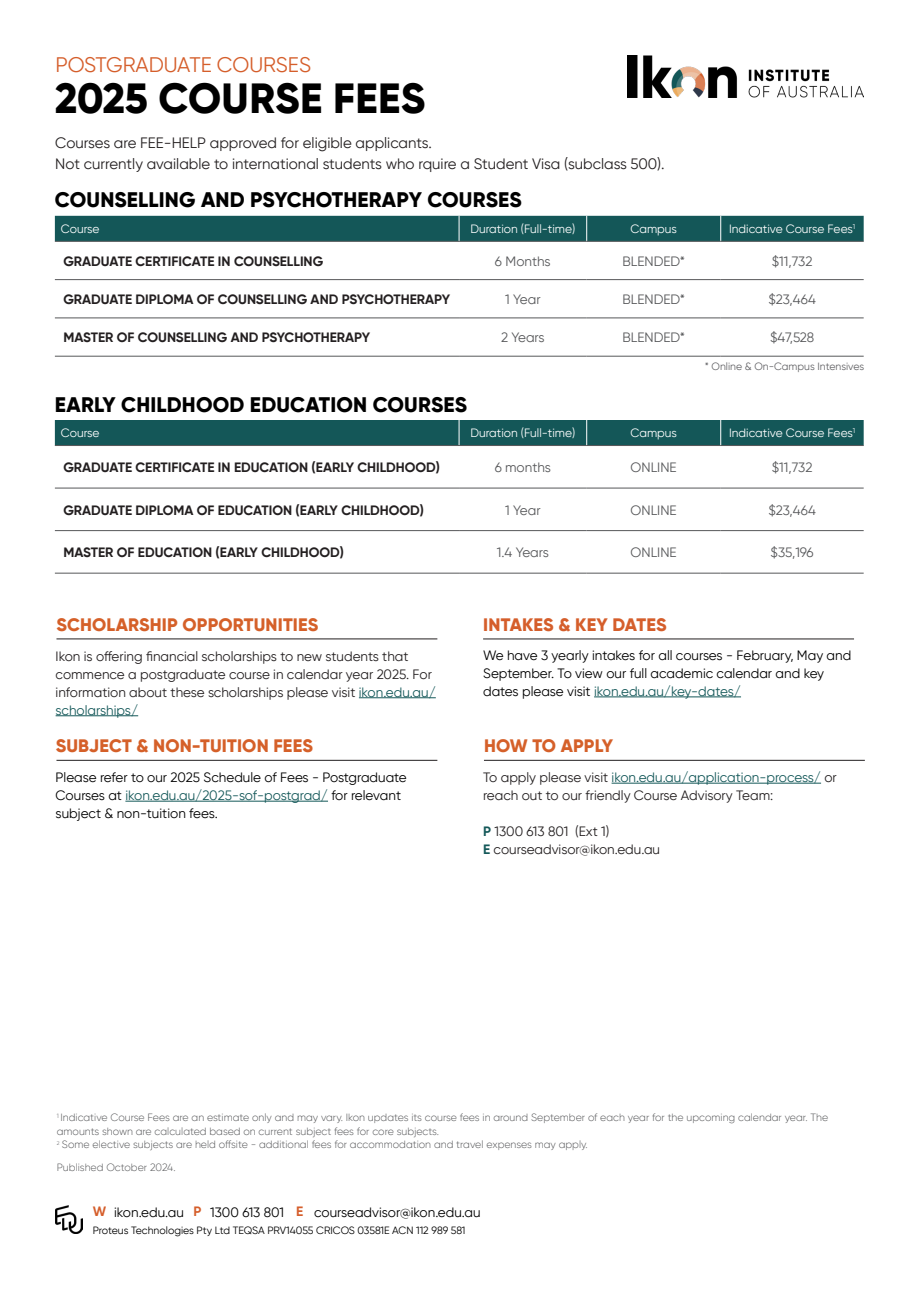
<style>
.page{position:relative;width:919px;height:1289px;background:#fff}
.page>*{position:absolute;margin:0;border:0;box-sizing:border-box;transform-origin:0 0}
.t1{font:800 42px "Gilroy";letter-spacing:.005em;color:#000}
.t2{font:800 21px "Gilroy";letter-spacing:.01em;color:#000}
.t3{font:21px "Gilroy";letter-spacing:-.005em;color:#d55e2b}
.t4{font:800 18px "Gilroy";letter-spacing:.01em;color:#d56029}
.t5{font:800 18px "Gilroy";letter-spacing:.01em;color:#d55e2b}
.t6{font:15px "Gilroy";color:#231f20}
.t7{font:13.5px/18px "Gilroy";color:#231f20}
.t8{font:13.5px/18px "Gilroy";color:#000}
.t9{font:700 13.5px "Gilroy";color:#231f20}
.t10{font:13.5px "Gilroy";color:#57585a}
.t11{font:700 13.5px "Gilroy";color:#d55e2b}
.t12{font:12px "Gilroy";color:#fff}
.t13{font:300 10.5px/13.5px "Gilroy";color:#57585a}
.t14{font:10.5px "Gilroy";color:#000}
.t15{font:10.5px "Gilroy";color:#636366}
.s1{color:#145859}
.s2{font-weight:700;color:#145859}
</style>
<div class="page">
<div style="left:55px;top:216px;width:808px;height:25px;background:#145758"></div>
<hr style="left:55px;top:241px;width:404px;height:1px;background:#57585a">
<hr style="left:459px;top:241px;width:127px;height:1px;background:#57585a">
<hr style="left:586px;top:241px;width:134px;height:1px;background:#57585a">
<hr style="left:720px;top:241px;width:143px;height:1px;background:#57585a">
<hr style="left:55px;top:279px;width:404px;height:1px;background:#57585a">
<hr style="left:459px;top:279px;width:127px;height:1px;background:#57585a">
<hr style="left:586px;top:279px;width:134px;height:1px;background:#57585a">
<hr style="left:720px;top:279px;width:143px;height:1px;background:#57585a">
<hr style="left:55px;top:317px;width:404px;height:1px;background:#57585a">
<hr style="left:459px;top:317px;width:127px;height:1px;background:#57585a">
<hr style="left:586px;top:317px;width:134px;height:1px;background:#57585a">
<hr style="left:720px;top:317px;width:143px;height:1px;background:#57585a">
<hr style="left:55px;top:356px;width:404px;height:1px;background:#57585a">
<hr style="left:459px;top:356px;width:127px;height:1px;background:#57585a">
<hr style="left:586px;top:356px;width:134px;height:1px;background:#57585a">
<hr style="left:720px;top:356px;width:143px;height:1px;background:#57585a">
<div style="left:55px;top:420px;width:808px;height:25px;background:#145758"></div>
<hr style="left:55px;top:445px;width:404px;height:1px;background:#57585a">
<hr style="left:459px;top:445px;width:127px;height:1px;background:#57585a">
<hr style="left:586px;top:445px;width:134px;height:1px;background:#57585a">
<hr style="left:720px;top:445px;width:143px;height:1px;background:#57585a">
<hr style="left:55px;top:488px;width:404px;height:1px;background:#57585a">
<hr style="left:459px;top:488px;width:127px;height:1px;background:#57585a">
<hr style="left:586px;top:488px;width:134px;height:1px;background:#57585a">
<hr style="left:720px;top:488px;width:143px;height:1px;background:#57585a">
<hr style="left:55px;top:530px;width:404px;height:1px;background:#57585a">
<hr style="left:459px;top:530px;width:127px;height:1px;background:#57585a">
<hr style="left:586px;top:530px;width:134px;height:1px;background:#57585a">
<hr style="left:720px;top:530px;width:143px;height:1px;background:#57585a">
<hr style="left:55px;top:573px;width:404px;height:1px;background:#57585a">
<hr style="left:459px;top:573px;width:127px;height:1px;background:#57585a">
<hr style="left:586px;top:573px;width:134px;height:1px;background:#57585a">
<hr style="left:720px;top:573px;width:143px;height:1px;background:#57585a">
<hr style="left:56px;top:638px;width:381px;height:1px;background:#231f20">
<hr style="left:484px;top:760px;width:380px;height:1px;background:#231f20">
<hr style="left:56px;top:760px;width:381px;height:1px;background:#231f20">
<hr style="left:359px;top:697px;width:77px;height:1px;background:#145859">
<hr style="left:56px;top:715px;width:82px;height:1px;background:#145859">
<hr style="left:611px;top:782px;width:210px;height:1px;background:#145859">
<hr style="left:125px;top:800px;width:203px;height:1px;background:#145859">
<img style="left:627px;top:55px;width:236px;height:42px">
<hr style="left:594px;top:696px;width:147px;height:1px;background:#145859">
<hr style="left:483px;top:638px;width:371px;height:1px;background:#231f20">
<img style="left:55px;top:1205px;width:27px;height:28px">
<p class="t3" style="left:55px;top:51px;width:257px">POSTGRADUATE COURSES</p>
<p class="t1" style="left:55px;top:72px;width:371px">2025 COURSE FEES</p>
<p class="t6" style="left:55px;top:133px;width:378px">Courses are FEE-HELP approved for eligible applicants.</p>
<p class="t6" style="left:55px;top:154px;width:611px">Not currently available to international students who rquire a Student Visa (subclass 500).</p>
<p class="t2" style="left:55px;top:186px;width:468px">COUNSELLING AND PSYCHOTHERAPY COURSES</p>
<p class="t12" style="left:61px;top:222px;width:40px">Course</p>
<p class="t12" style="left:470px;top:222px;width:106px">Duration (Full-time)</p>
<p class="t12" style="left:630px;top:222px;width:48px">Campus</p>
<p class="t12" style="left:729px;top:222px;width:128px">Indicative Course Fees<sup>1</sup></p>
<p class="t9" style="left:63px;top:252px;width:261px">GRADUATE CERTIFICATE IN COUNSELLING</p>
<p class="t10" style="left:495px;top:253px;width:57px">6 Months</p>
<p class="t10" style="left:622px;top:253px;width:64px">BLENDED*</p>
<p class="t10" style="left:771px;top:253px;width:42px">$11,732</p>
<p class="t9" style="left:63px;top:291px;width:388px">GRADUATE DIPLOMA OF COUNSELLING AND PSYCHOTHERAPY</p>
<p class="t10" style="left:505px;top:291px;width:37px">1 Year</p>
<p class="t10" style="left:622px;top:291px;width:64px">BLENDED*</p>
<p class="t10" style="left:768px;top:291px;width:49px">$23,464</p>
<p class="t9" style="left:63px;top:329px;width:308px">MASTER OF COUNSELLING AND PSYCHOTHERAPY</p>
<p class="t10" style="left:501px;top:329px;width:45px">2 Years</p>
<p class="t10" style="left:622px;top:329px;width:64px">BLENDED*</p>
<p class="t10" style="left:770px;top:329px;width:45px">$47,528</p>
<p class="t2" style="left:55px;top:391px;width:413px">EARLY CHILDHOOD EDUCATION COURSES</p>
<p class="t15" style="left:704px;top:360px;width:161px">* Online &amp; On-Campus Intensives</p>
<p class="t12" style="left:61px;top:426px;width:40px">Course</p>
<p class="t12" style="left:470px;top:426px;width:106px">Duration (Full-time)</p>
<p class="t12" style="left:630px;top:426px;width:48px">Campus</p>
<p class="t12" style="left:729px;top:426px;width:128px">Indicative Course Fees<sup>1</sup></p>
<p class="t9" style="left:63px;top:459px;width:378px">GRADUATE CERTIFICATE IN EDUCATION (EARLY CHILDHOOD)</p>
<p class="t10" style="left:494px;top:459px;width:58px">6 months</p>
<p class="t10" style="left:630px;top:459px;width:48px">ONLINE</p>
<p class="t10" style="left:771px;top:459px;width:42px">$11,732</p>
<p class="t9" style="left:63px;top:501px;width:362px">GRADUATE DIPLOMA OF EDUCATION (EARLY CHILDHOOD)</p>
<p class="t10" style="left:505px;top:501px;width:37px">1 Year</p>
<p class="t10" style="left:630px;top:501px;width:48px">ONLINE</p>
<p class="t10" style="left:768px;top:501px;width:49px">$23,464</p>
<p class="t9" style="left:63px;top:544px;width:282px">MASTER OF EDUCATION (EARLY CHILDHOOD)</p>
<p class="t10" style="left:496px;top:544px;width:54px">1.4 Years</p>
<p class="t10" style="left:630px;top:544px;width:48px">ONLINE</p>
<p class="t10" style="left:770px;top:544px;width:45px">$35,196</p>
<p class="t4" style="left:57px;top:613px;width:263px">SCHOLARSHIP OPPORTUNITIES</p>
<p class="t7" style="left:56px;top:647px;width:381px">Ikon is offering financial scholarships to new students that commence a postgraduate course in calendar year 2025. For information about these scholarships please visit <span class="s1">ikon.edu.au/ scholarships/</span></p>
<p class="t5" style="left:483px;top:613px;width:185px">INTAKES &amp; KEY DATES</p>
<p class="t8" style="left:483px;top:646px;width:370px">We have 3 yearly intakes for all courses - February, May and<br>September. To view our full academic calendar and key dates please visit <span class="s1">ikon.edu.au/key-dates/</span></p>
<p class="t4" style="left:56px;top:734px;width:259px">SUBJECT &amp; NON-TUITION FEES</p>
<p class="t4" style="left:484px;top:734px;width:131px">HOW TO APPLY</p>
<p class="t8" style="left:56px;top:768px;width:353px">Please refer to our 2025 Schedule of Fees - Postgraduate<br>Courses at <span class="s1">ikon.edu.au/2025-sof-postgrad/</span> for relevant</p>
<p class="t8" style="left:56px;top:804px;width:164px">subject &amp; non-tuition fees.</p>
<p class="t7" style="left:483px;top:768px;width:355px">To apply please visit <span class="s1">ikon.edu.au/application-process/</span> or reach out to our friendly Course Advisory Team:</p>
<p class="t7" style="left:483px;top:822px;width:128px"><span class="s2">P</span> 1300 613 801 (Ext 1)</p>
<p class="t7" style="left:483px;top:840px;width:178px"><span class="s2">E</span> courseadvisor@ikon.edu.au</p>
<p class="t13" style="left:57px;top:1110px;width:773px"><sup>1</sup> Indicative Course Fees are an estimate only and may vary. Ikon updates its course fees in around September of each year for the upcoming calendar year. The amounts shown are calculated based on current subject fees for core subjects.</p>
<p class="t13" style="left:57px;top:1137px;width:532px"><sup>2</sup> Some elective subjects are held offsite - additional fees for accommodation and travel expenses may apply.</p>
<p class="t13" style="left:57px;top:1160px;width:120px">Published October 2024.</p>
<p class="t11" style="left:93px;top:1203px;width:15px">W</p>
<p class="t8" style="left:114px;top:1202px;width:71px">ikon.edu.au</p>
<p class="t11" style="left:193px;top:1203px;width:9px">P</p>
<p class="t8" style="left:210px;top:1202px;width:75px">1300 613 801</p>
<p class="t11" style="left:296px;top:1203px;width:9px">E</p>
<p class="t8" style="left:314px;top:1202px;width:168px">courseadvisor@ikon.edu.au</p>
<p class="t14" style="left:93px;top:1224px;width:374px">Proteus Technologies Pty Ltd TEQSA PRV14055 CRICOS 03581E ACN 112 989 581</p>
</div>
